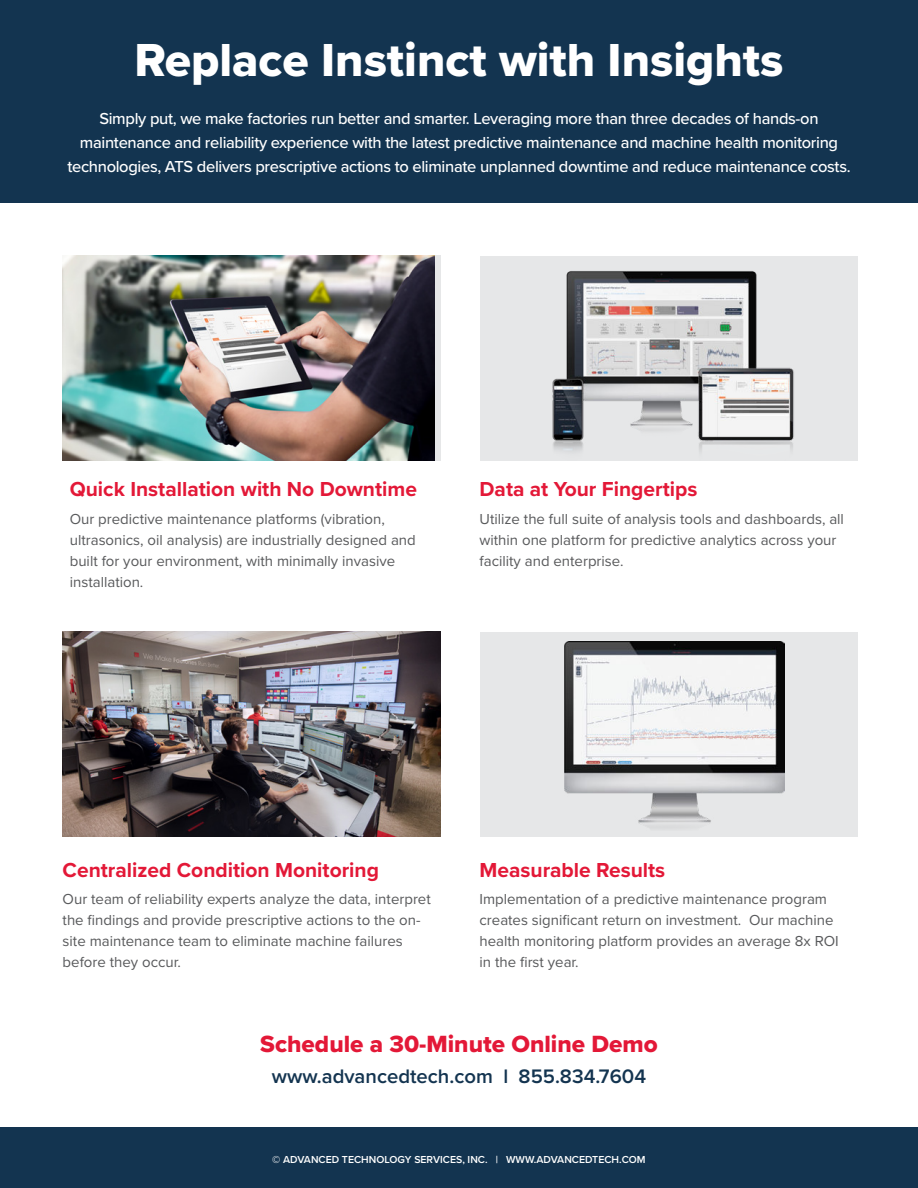
<style>
.page{position:relative;width:918px;height:1188px;background:#fff}
.page>*{position:absolute;margin:0;border:0;box-sizing:border-box;transform-origin:0 0}
.t1{font:48px "Proxima Nova Extrabld";color:#fff}
.t2{font:24.3px "Proxima Nova Extrabld";color:#e31837}
.t3{font:700 21px "Proxima Nova";color:#e31837}
.t4{font:600 20.25px "Proxima Nova";color:#133450}
.t5{font:500 16.5px/24px "Proxima Nova";letter-spacing:-.02em;color:#fff;text-align:center}
.t6{font:15px/21px "Proxima Nova";color:#58595b}
.t7{font:600 10.5px "Proxima Nova";color:#fff}
</style>
<div class="page">
<div style="left:480px;top:256px;width:377px;height:204px;background:#e6e7e8"></div>
<div style="left:480px;top:632px;width:377px;height:204px;background:#e6e7e8"></div>
<div style="left:0;top:1128px;width:918px;height:60px;background:#133450"></div>
<div style="left:0;top:0;width:918px;height:202px;background:#133450"></div>
<img style="left:63px;top:256px;width:372px;height:205px">
<img style="left:63px;top:632px;width:378px;height:205px">
<img style="left:564px;top:642px;width:220px;height:186px">
<img style="left:552px;top:271px;width:242px;height:181px">
<h1 class="t1" style="left:135px;top:40px;width:650px">Replace Instinct with Insights</h1>
<p class="t5" style="left:67px;top:107px;width:785px">Simply put, we make factories run better and smarter. Leveraging more than three decades of hands-on maintenance and reliability experience with the latest predictive maintenance and machine health monitoring technologies, ATS delivers prescriptive actions to eliminate unplanned downtime and reduce maintenance costs.</p>
<h3 class="t3" style="left:70px;top:481px;width:349px">Quick Installation with No Downtime</h3>
<p class="t6" style="left:70px;top:509px;width:348px">Our predictive maintenance platforms (vibration, ultrasonics, oil analysis) are industrially designed and built for your environment, with minimally invasive installation.</p>
<h3 class="t3" style="left:480px;top:481px;width:219px">Data at Your Fingertips</h3>
<p class="t6" style="left:480px;top:509px;width:366px">Utilize the full suite of analysis tools and dashboards, all within one platform for predictive analytics across your facility and enterprise.</p>
<h3 class="t3" style="left:63px;top:861px;width:318px">Centralized Condition Monitoring</h3>
<p class="t6" style="left:63px;top:890px;width:370px">Our team of reliability experts analyze the data, interpret the findings and provide prescriptive actions to the on&shy;site maintenance team to eliminate machine failures before they occur.</p>
<h3 class="t3" style="left:480px;top:861px;width:187px">Measurable Results</h3>
<p class="t6" style="left:480px;top:890px;width:361px">Implementation of a predictive maintenance program creates significant return on investment. Our machine health monitoring platform provides an average 8x ROI in the first year.</p>
<h2 class="t2" style="left:260px;top:1034px;width:399px">Schedule a 30-Minute Online Demo</h2>
<h3 class="t4" style="left:272px;top:1068px;width:376px">www.advancedtech.com l 855.834.7604</h3>
<p class="t7" style="left:272px;top:1155px;width:375px">© ADVANCED TECHNOLOGY SERVICES, INC. | WWW.ADVANCEDTECH.COM</p>
</div>
